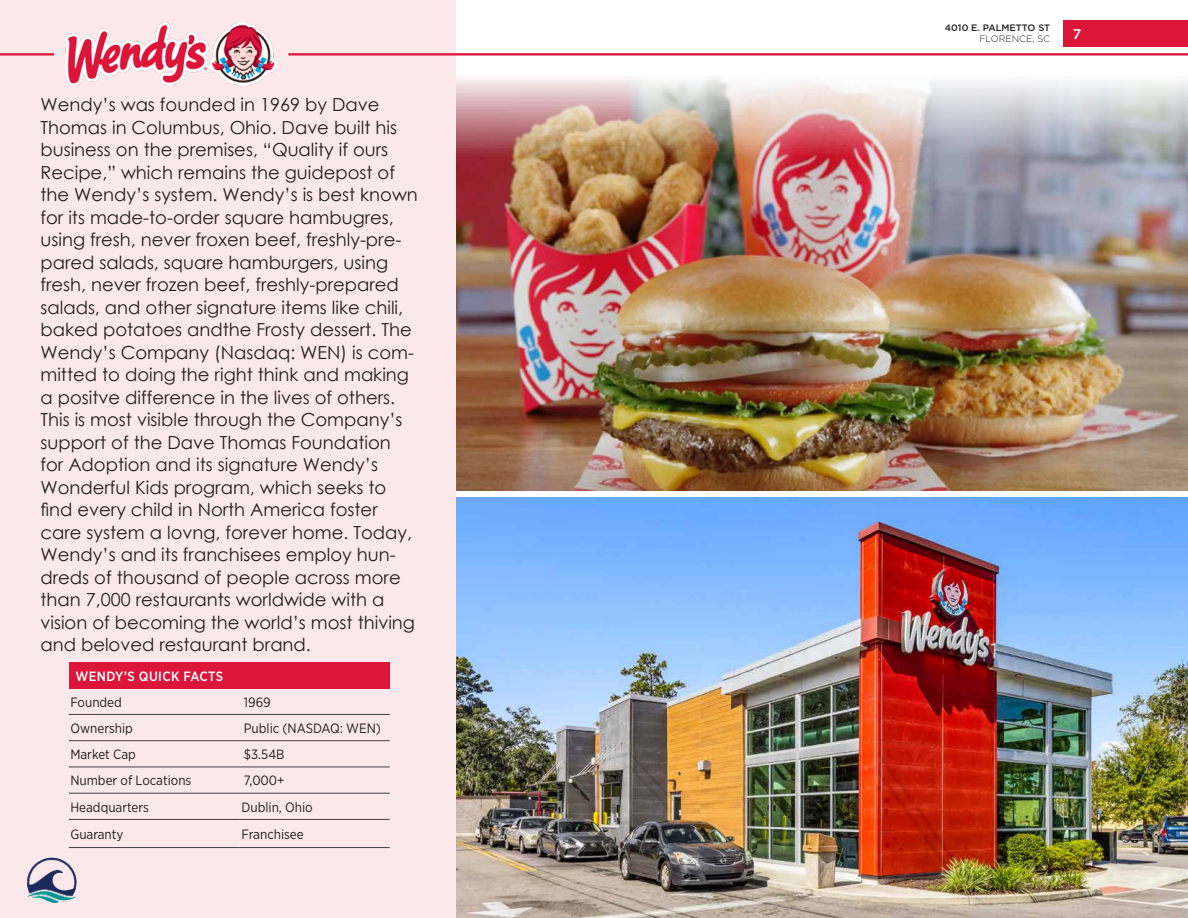
<style>
.page{position:relative;width:1188px;height:918px;background:#fff}
.page>*{position:absolute;margin:0;border:0;box-sizing:border-box;transform-origin:0 0}
.t1{font:18px/22.5px "Century Gothic";color:#231f20}
.t2{font:500 13.95px "Gotham";color:#fff}
.t3{font:13.5px "Gotham Narrow";color:#231f20}
.t4{font:500 13.5px "Gotham Narrow";letter-spacing:.025em;color:#fff}
.t5{font:500 9.3px "Gotham";color:#231f20}
.t6{font:300 9.3px "Gotham";color:#231f20}
</style>
<div class="page">
<img style="left:455px;top:498px;width:733px;height:420px">
<img style="left:455px;top:76px;width:733px;height:414px">
<div style="left:0;top:0;width:455px;height:918px;background:#fbe8eb"></div>
<div style="left:69px;top:662px;width:321px;height:26px;background:#dc163b"></div>
<hr style="left:69px;top:714px;width:171px;height:1px;background:#414042">
<hr style="left:240px;top:714px;width:150px;height:1px;background:#414042">
<hr style="left:69px;top:740px;width:171px;height:1px;background:#414042">
<hr style="left:240px;top:740px;width:150px;height:1px;background:#414042">
<hr style="left:69px;top:767px;width:171px;height:1px;background:#414042">
<hr style="left:240px;top:767px;width:150px;height:1px;background:#414042">
<hr style="left:69px;top:793px;width:171px;height:1px;background:#414042">
<hr style="left:240px;top:793px;width:150px;height:1px;background:#414042">
<hr style="left:69px;top:819px;width:171px;height:1px;background:#414042">
<hr style="left:240px;top:819px;width:150px;height:1px;background:#414042">
<hr style="left:69px;top:847px;width:171px;height:1px;background:#414042">
<hr style="left:240px;top:847px;width:150px;height:1px;background:#414042">
<img style="left:65px;top:22px;width:212px;height:64px">
<div style="left:1063px;top:20px;width:125px;height:27px;background:#dc163b"></div>
<hr style="left:288px;top:53px;width:900px;height:3px;background:#dc163b">
<hr style="left:0;top:53px;width:54px;height:3px;background:#dc163b">
<img style="left:28px;top:857px;width:48px;height:45px">
<p class="t1" style="left:40px;top:93px;width:379px">Wendy’s was founded in 1969 by Dave Thomas in Columbus, Ohio. Dave built his business on the premises, “Quality if ours Recipe,” which remains the guidepost of the Wendy’s system. Wendy’s is best known for its made-to-order square hambugres, using fresh, never froxen beef, freshly-pre&shy;pared salads, square hamburgers, using fresh, never frozen beef, freshly-prepared salads, and other signature items like chili, baked potatoes andthe Frosty dessert. The Wendy’s Company (Nasdaq: WEN) is com&shy;mitted to doing the right think and making a positve difference in the lives of others.<br>This is most visible through the Company’s support of the Dave Thomas Foundation for Adoption and its signature Wendy’s Wonderful Kids program, which seeks to find every child in North America foster care system a lovng, forever home. Today, Wendy’s and its franchisees employ hun&shy;dreds of thousand of people across more than 7,000 restaurants worldwide with a vision of becoming the world’s most thiving and beloved restaurant brand.</p>
<p class="t4" style="left:76px;top:667px;width:149px">WENDY’S QUICK FACTS</p>
<p class="t3" style="left:70px;top:694px;width:53px">Founded</p>
<p class="t3" style="left:244px;top:694px;width:28px">1969</p>
<p class="t3" style="left:70px;top:720px;width:64px">Ownership</p>
<p class="t3" style="left:244px;top:720px;width:139px">Public (NASDAQ: WEN)</p>
<p class="t3" style="left:70px;top:746px;width:67px">Market Cap</p>
<p class="t3" style="left:244px;top:746px;width:42px">$3.54B</p>
<p class="t3" style="left:70px;top:772px;width:122px">Number of Locations</p>
<p class="t3" style="left:244px;top:772px;width:42px">7,000+</p>
<p class="t3" style="left:70px;top:799px;width:80px">Headquarters</p>
<p class="t3" style="left:241px;top:799px;width:73px">Dublin, Ohio</p>
<p class="t3" style="left:70px;top:826px;width:55px">Guaranty</p>
<p class="t3" style="left:241px;top:826px;width:64px">Franchisee</p>
<p class="t5" style="left:945px;top:22px;width:107px">4010 E. PALMETTO ST</p>
<p class="t6" style="left:979px;top:33px;width:72px">FLORENCE, SC</p>
<p class="t2" style="left:1073px;top:25px;width:10px">7</p>
</div>
